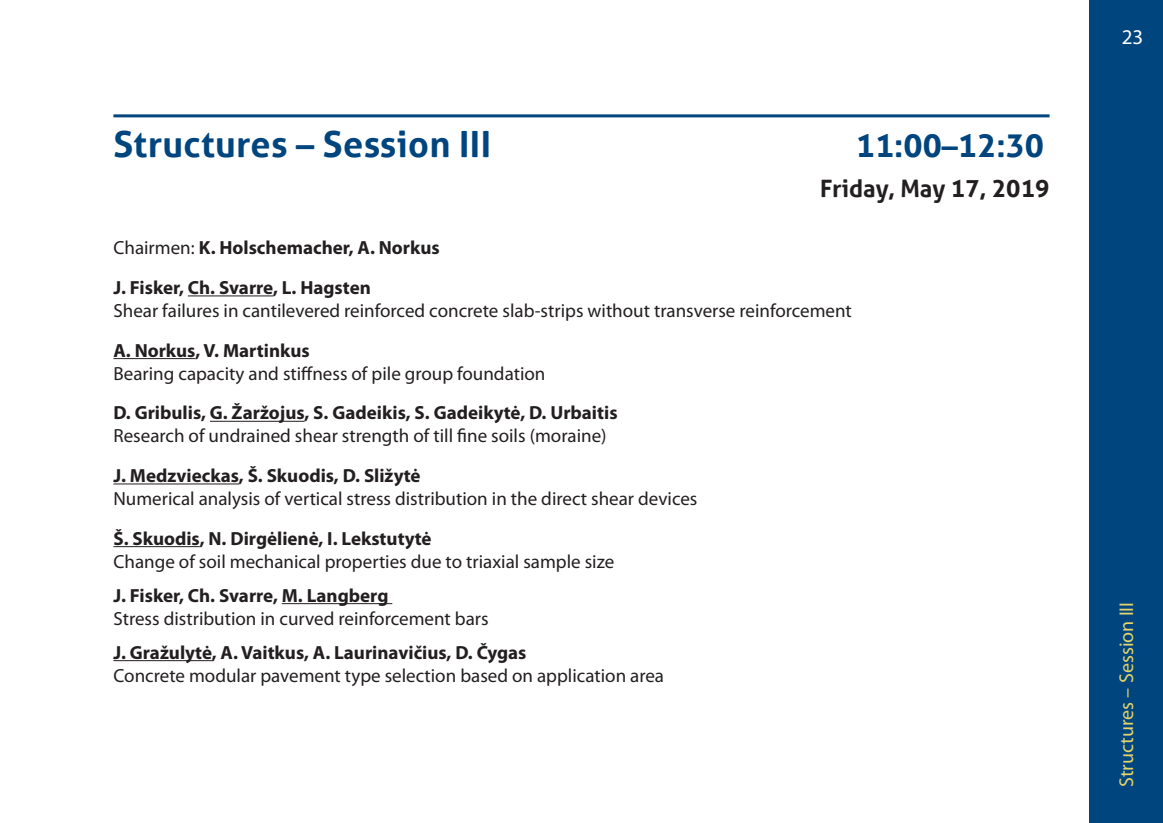
<style>
.page{position:relative;width:1163px;height:823px;background:#fff}
.page>*{position:absolute;margin:0;border:0;box-sizing:border-box;transform-origin:0 0}
.t1{font:700 36px "Aller";letter-spacing:.01em;color:#01457f}
.t2{font:700 32px "Aller";color:#01457f}
.t3{font:700 24px "Aller";color:#231f20}
.t4{font:21px "Myriad Pro";color:#fff}
.t5{font:20px "Myriad Pro";color:#e2d46a}
.t6{font:19px "Myriad Pro";color:#231f20}
.t7{font:700 19px/39.8px "Myriad Pro";color:#231f20}
.s1{font-weight:400}
</style>
<div class="page">
<div style="left:1089px;top:0;width:73px;height:822px;background:#01457f"></div>
<hr style="left:113px;top:114px;width:936px;height:3px;background:#01457f">
<hr style="left:188px;top:295px;width:85px;height:1px;background:#231f20">
<hr style="left:113px;top:358px;width:82px;height:1px;background:#231f20">
<hr style="left:210px;top:420px;width:94px;height:1px;background:#231f20">
<hr style="left:113px;top:483px;width:126px;height:1px;background:#231f20">
<hr style="left:113px;top:546px;width:87px;height:1px;background:#231f20">
<hr style="left:282px;top:602px;width:110px;height:1px;background:#231f20">
<hr style="left:113px;top:659px;width:99px;height:1px;background:#231f20">
<h1 class="t1" style="left:113px;top:122px;width:379px">Structures – Session III</h1>
<h2 class="t2" style="left:855px;top:126px;width:190px">11:00–12:30</h2>
<p class="t3" style="left:820px;top:174px;width:231px">Friday, May 17, 2019</p>
<p class="t7" style="left:113px;top:227px;width:328px"><span class="s1">Chairmen:</span> K. Holschemacher, A. Norkus<br>J. Fisker, Ch. Svarre, L. Hagsten</p>
<p class="t6" style="left:113px;top:298px;width:739px">Shear failures in cantilevered reinforced concrete slab-strips without transverse reinforcement</p>
<p class="t7" style="left:113px;top:329px;width:198px">A. Norkus, V. Martinkus</p>
<p class="t6" style="left:113px;top:361px;width:433px">Bearing capacity and stiffness of pile group foundation</p>
<p class="t7" style="left:113px;top:392px;width:505px">D. Gribulis, G. Žaržojus, S. Gadeikis, S. Gadeikytė, D. Urbaitis</p>
<p class="t6" style="left:113px;top:424px;width:494px">Research of undrained shear strength of till fine soils (moraine)</p>
<p class="t7" style="left:113px;top:455px;width:308px">J. Medzvieckas, Š. Skuodis, D. Sližytė</p>
<p class="t6" style="left:113px;top:486px;width:585px">Numerical analysis of vertical stress distribution in the direct shear devices</p>
<p class="t7" style="left:113px;top:517px;width:319px">Š. Skuodis, N. Dirgėlienė, I. Lekstutytė</p>
<p class="t6" style="left:113px;top:549px;width:502px">Change of soil mechanical properties due to triaxial sample size</p>
<p class="t7" style="left:113px;top:574px;width:276px">J. Fisker, Ch. Svarre, M. Langberg</p>
<p class="t6" style="left:113px;top:606px;width:376px">Stress distribution in curved reinforcement bars</p>
<p class="t7" style="left:113px;top:631px;width:414px">J. Gražulytė, A. Vaitkus, A. Laurinavičius, D. Čygas</p>
<p class="t6" style="left:113px;top:663px;width:552px">Concrete modular pavement type selection based on application area</p>
<p class="t4" style="left:1121px;top:24px;width:23px">23</p>
<p class="t5" style="left:1113px;top:786px;width:186px;rotate:-90deg">Structures – Session III</p>
</div>
